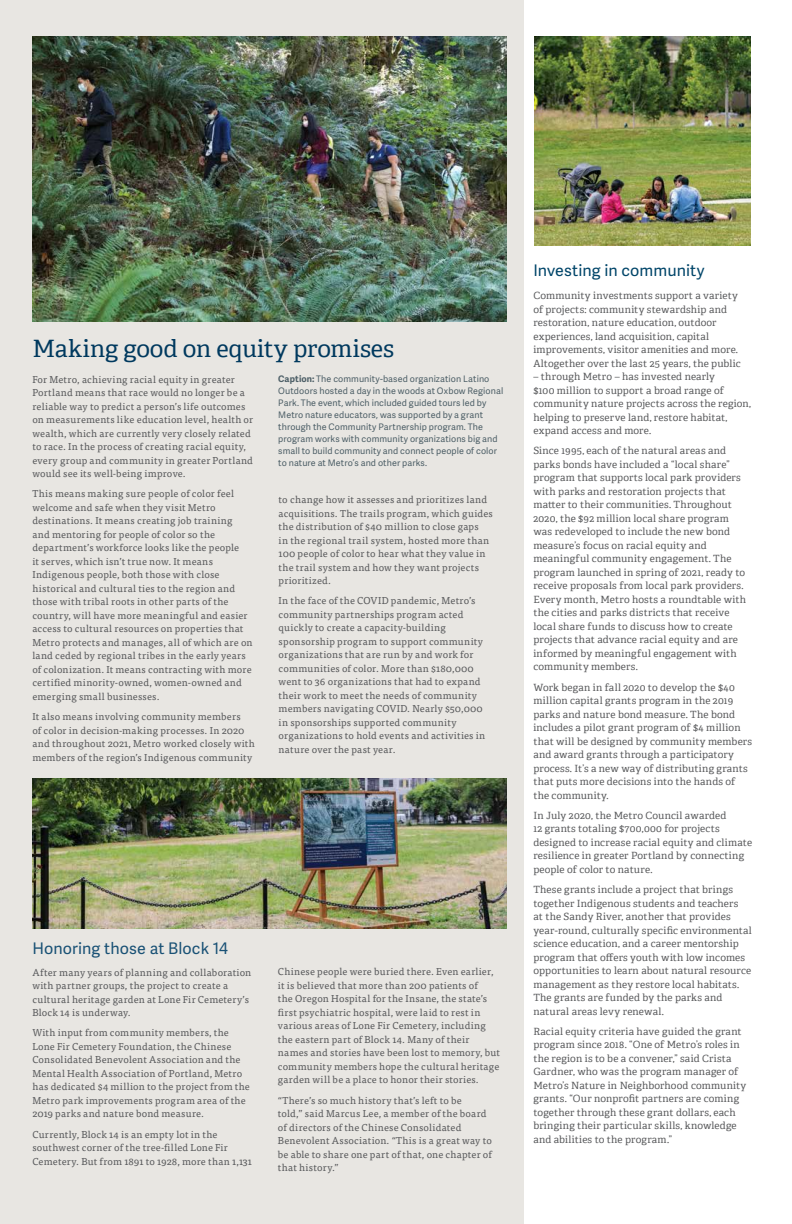
<style>
.page{position:relative;width:792px;height:1224px;background:#fff}
.page>*{position:absolute;margin:0;border:0;box-sizing:border-box;transform-origin:0 0}
.t1{font:24px "Adelle PE";letter-spacing:-.005em;color:#00395e}
.t2{font:16px "Adelle Sans";letter-spacing:.005em;color:#195175}
.t3{font:16px "Adelle Sans";letter-spacing:.005em;color:#004569}
.t4{font:10px/13.5px "Tisa Pro";letter-spacing:.02em;color:#58595b}
.t5{font:10px/13.5px "Adelle PE";letter-spacing:.015em;color:#58595b}
.t6{font:9px/12px "Adelle Sans";letter-spacing:.01em;color:#4d5f67}
.s1{font-weight:700}
</style>
<div class="page">
<div style="left:0;top:0;width:523px;height:1224px;background:#e8e6e2"></div>
<img style="left:32px;top:36px;width:474px;height:286px">
<img style="left:32px;top:778px;width:474px;height:150px">
<img style="left:534px;top:37px;width:217px;height:209px">
<h1 class="t1" style="left:32px;top:331px;width:363px">Making good on equity promises</h1>
<p class="t4" style="left:32px;top:372px;width:222px">For Metro, achieving racial equity in greater Portland means that race would no longer be a reliable way to predict a person’s life outcomes on measurements like education level, health or wealth, which are currently very closely related to race. In the process of creating racial equity, every group and community in greater Portland would see its well-being improve.</p>
<p class="t4" style="left:32px;top:487px;width:222px">This means making sure people of color feel welcome and safe when they visit Metro destinations. It means creating job training<br>and mentoring for people of color so the department’s workforce looks like the people<br>it serves, which isn’t true now. It means Indigenous people, both those with close historical and cultural ties to the region and those with tribal roots in other parts of the country, will have more meaningful and easier access to cultural resources on properties that Metro protects and manages, all of which are on land ceded by regional tribes in the early years of colonization. It means contracting with more certified minority-owned, women-owned and emerging small businesses.</p>
<p class="t4" style="left:32px;top:709px;width:224px">It also means involving community members<br>of color in decision-making processes. In 2020 and throughout 2021, Metro worked closely with members of the region’s Indigenous community</p>
<p class="t6" style="left:278px;top:372px;width:226px"><span class="s1">Caption:</span> The community-based organization Latino Outdoors hosted a day in the woods at Oxbow Regional Park. The event, which included guided tours led by Metro nature educators, was supported by a grant through the Community Partnership program. The program works with community organizations big and small to build community and connect people of color to nature at Metro’s and other parks.</p>
<p class="t4" style="left:279px;top:492px;width:216px">to change how it assesses and prioritizes land acquisitions. The trails program, which guides the distribution of $40 million to close gaps<br>in the regional trail system, hosted more than 100 people of color to hear what they value in the trail system and how they want projects prioritized.</p>
<p class="t4" style="left:279px;top:593px;width:208px">In the face of the COVID pandemic, Metro’s community partnerships program acted quickly to create a capacity-building sponsorship program to support community organizations that are run by and work for communities of color. More than $180,000 went to 36 organizations that had to expand their work to meet the needs of community members navigating COVID. Nearly $50,000 in sponsorships supported community organizations to hold events and activities in nature over the past year.</p>
<h2 class="t2" style="left:32px;top:937px;width:197px">Honoring those at Block 14</h2>
<p class="t4" style="left:32px;top:965px;width:220px">After many years of planning and collaboration with partner groups, the project to create a cultural heritage garden at Lone Fir Cemetery’s Block 14 is underway.</p>
<p class="t4" style="left:32px;top:1025px;width:219px">With input from community members, the Lone Fir Cemetery Foundation, the Chinese Consolidated Benevolent Association and the Mental Health Association of Portland, Metro has dedicated $4 million to the project from the Metro park improvements program area of the 2019 parks and nature bond measure.</p>
<p class="t4" style="left:32px;top:1127px;width:221px">Currently, Block 14 is an empty lot in the southwest corner of the tree-filled Lone Fir<br>Cemetery. But from 1891 to 1928, more than 1,131</p>
<p class="t4" style="left:278px;top:965px;width:224px">Chinese people were buried there. Even earlier, it is believed that more than 200 patients of<br>the Oregon Hospital for the Insane, the state’s first psychiatric hospital, were laid to rest in various areas of Lone Fir Cemetery, including the eastern part of Block 14. Many of their names and stories have been lost to memory, but community members hope the cultural heritage garden will be a place to honor their stories.</p>
<p class="t4" style="left:278px;top:1093px;width:216px">“There’s so much history that’s left to be<br>told,” said Marcus Lee, a member of the board of directors of the Chinese Consolidated Benevolent Association. “This is a great way to be able to share one part of that, one chapter of that history.”</p>
<h2 class="t3" style="left:533px;top:259px;width:173px">Investing in community</h2>
<p class="t5" style="left:533px;top:288px;width:209px">Community investments support a variety of projects: community stewardship and restoration, nature education, outdoor experiences, land acquisition, capital improvements, visitor amenities and more.<br>Altogether over the last 25 years, the public</p>
<p class="t5" style="left:533px;top:369px;width:219px">– through Metro – has invested nearly<br>$100 million to support a broad range of community nature projects across the region, helping to preserve land, restore habitat, expand access and more.</p>
<p class="t5" style="left:533px;top:444px;width:214px">Since 1995, each of the natural areas and parks bonds have included a “local share” program that supports local park providers with parks and restoration projects that matter to their communities. Throughout 2020, the $92 million local share program was redeveloped to include the new bond measure’s focus on racial equity and meaningful community engagement. The program launched in spring of 2021, ready to receive proposals from local park providers.<br>Every month, Metro hosts a roundtable with the cities and parks districts that receive local share funds to discuss how to create projects that advance racial equity and are informed by meaningful engagement with community members.</p>
<p class="t5" style="left:533px;top:680px;width:220px">Work began in fall 2020 to develop the $40 million capital grants program in the 2019 parks and nature bond measure. The bond includes a pilot grant program of $4 million that will be designed by community members and award grants through a participatory process. It’s a new way of distributing grants that puts more decisions into the hands of the community.</p>
<p class="t5" style="left:533px;top:808px;width:220px">In July 2020, the Metro Council awarded<br>12 grants totaling $700,000 for projects designed to increase racial equity and climate resilience in greater Portland by connecting people of color to nature.</p>
<p class="t5" style="left:533px;top:882px;width:220px">These grants include a project that brings together Indigenous students and teachers<br>at the Sandy River, another that provides year-round, culturally specific environmental science education, and a career mentorship program that offers youth with low incomes opportunities to learn about natural resource management as they restore local habitats.<br>The grants are funded by the parks and natural areas levy renewal.</p>
<p class="t5" style="left:533px;top:1024px;width:215px">Racial equity criteria have guided the grant program since 2018. “One of Metro’s roles in the region is to be a convener,” said Crista Gardner, who was the program manager of Metro’s Nature in Neighborhood community grants. “Our nonprofit partners are coming together through these grant dollars, each bringing their particular skills, knowledge and abilities to the program.”</p>
</div>
